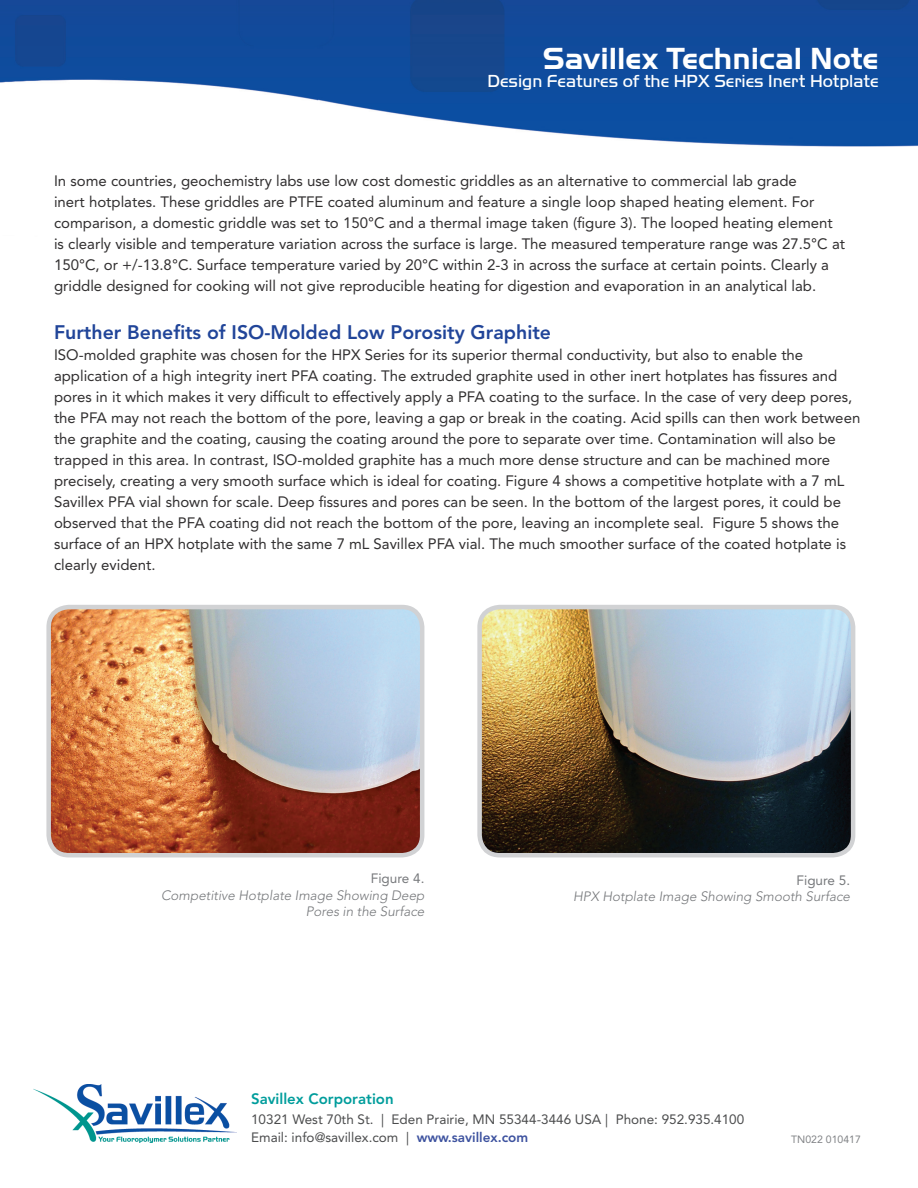
<style>
.page{position:relative;width:918px;height:1188px;background:#fff}
.page>*{position:absolute;margin:0;border:0;box-sizing:border-box;transform-origin:0 0}
.t1{font:700 31.5px "Handel Got D";color:#fff}
.t2{font:800 19.5px "Avenir LT Std";color:#214599}
.t3{font:300 18px "Handel Got D";color:#fff}
.t4{font:15px/21px "Avenir LT Std";color:#312f30}
.t5{font:800 15px "Avenir LT Std";color:#009d9c}
.t6{font:13.5px/18px "Avenir LT Std";color:#4b4c4d}
.t7{font:italic 300 13.5px/16.5px "Avenir LT Std";color:#76787b;text-align:right}
.t8{font:13.5px "Avenir LT Std";color:#76787b}
.t9{font:10.5px "Avenir LT Std";color:#808285}
.s1{color:#231f20}
.s2{font-weight:800;color:#3d529f}
</style>
<div class="page">
<img style="left:0;top:0;width:918px;height:858px">
<img style="left:33px;top:1084px;width:204px;height:59px">
<img style="left:480px;top:607px;width:373px;height:248px">
<div style="left:477px;top:605px;width:378px;height:252px;border:4px solid #d1d2d4;border-radius:20px"></div>
<img style="left:49px;top:607px;width:373px;height:248px">
<div style="left:46px;top:605px;width:378px;height:252px;border:4px solid #d1d2d4;border-radius:20px"></div>
<h1 class="t1" style="left:543px;top:41px;width:337px">Savillex Technical Note</h1>
<p class="t3" style="left:488px;top:71px;width:393px">Design Features of the HPX Series Inert Hotplate</p>
<p class="t4" style="left:54px;top:171px;width:793px">In some countries, geochemistry labs use low cost domestic griddles as an alternative to commercial lab grade<br>inert hotplates. These griddles are PTFE coated aluminum and feature a single loop shaped heating element. For comparison, a domestic griddle was set to 150<span class="s1">°</span>C and a thermal image taken (figure 3). The looped heating element is clearly visible and temperature variation across the surface is large. The measured temperature range was 27.5<span class="s1">°</span>C at 150<span class="s1">°</span>C, or +/-13.8<span class="s1">°</span>C. Surface temperature varied by 20<span class="s1">°</span>C within 2-3 in across the surface at certain points. Clearly a griddle designed for cooking will not give reproducible heating for digestion and evaporation in an analytical lab.</p>
<h2 class="t2" style="left:54px;top:321px;width:499px">Further Benefits of ISO-Molded Low Porosity Graphite</h2>
<p class="t4" style="left:54px;top:345px;width:808px">ISO-molded graphite was chosen for the HPX Series for its superior thermal conductivity, but also to enable the application of a high integrity inert PFA coating. The extruded graphite used in other inert hotplates has fissures and pores in it which makes it very difficult to effectively apply a PFA coating to the surface. In the case of very deep pores, the PFA may not reach the bottom of the pore, leaving a gap or break in the coating. Acid spills can then work between the graphite and the coating, causing the coating around the pore to separate over time. Contamination will also be trapped in this area. In contrast, ISO-molded graphite has a much more dense structure and can be machined more precisely, creating a very smooth surface which is ideal for coating. Figure 4 shows a competitive hotplate with a 7 mL Savillex PFA vial shown for scale. Deep fissures and pores can be seen. In the bottom of the largest pores, it could be observed that the PFA coating did not reach the bottom of the pore, leaving an incomplete seal. Figure 5 shows the surface of an HPX hotplate with the same 7 mL Savillex PFA vial. The much smoother surface of the coated hotplate is clearly evident.</p>
<p class="t8" style="left:371px;top:871px;width:55px">Figure 4.</p>
<p class="t7" style="left:161px;top:887px;width:265px">Competitive Hotplate Image Showing Deep<br>Pores in the Surface</p>
<p class="t8" style="left:797px;top:872px;width:55px">Figure 5.</p>
<p class="t7" style="left:573px;top:889px;width:278px">HPX Hotplate Image Showing Smooth Surface</p>
<p class="t5" style="left:251px;top:1090px;width:144px">Savillex Corporation</p>
<p class="t6" style="left:251px;top:1110px;width:495px">10321 West 70th St. | Eden Prairie, MN 55344-3446 USA | Phone: 952.935.4100<br>Email: info@savillex.com | <span class="s2">www.savillex.com</span></p>
<p class="t9" style="left:791px;top:1133px;width:71px">TN022 010417</p>
</div>
